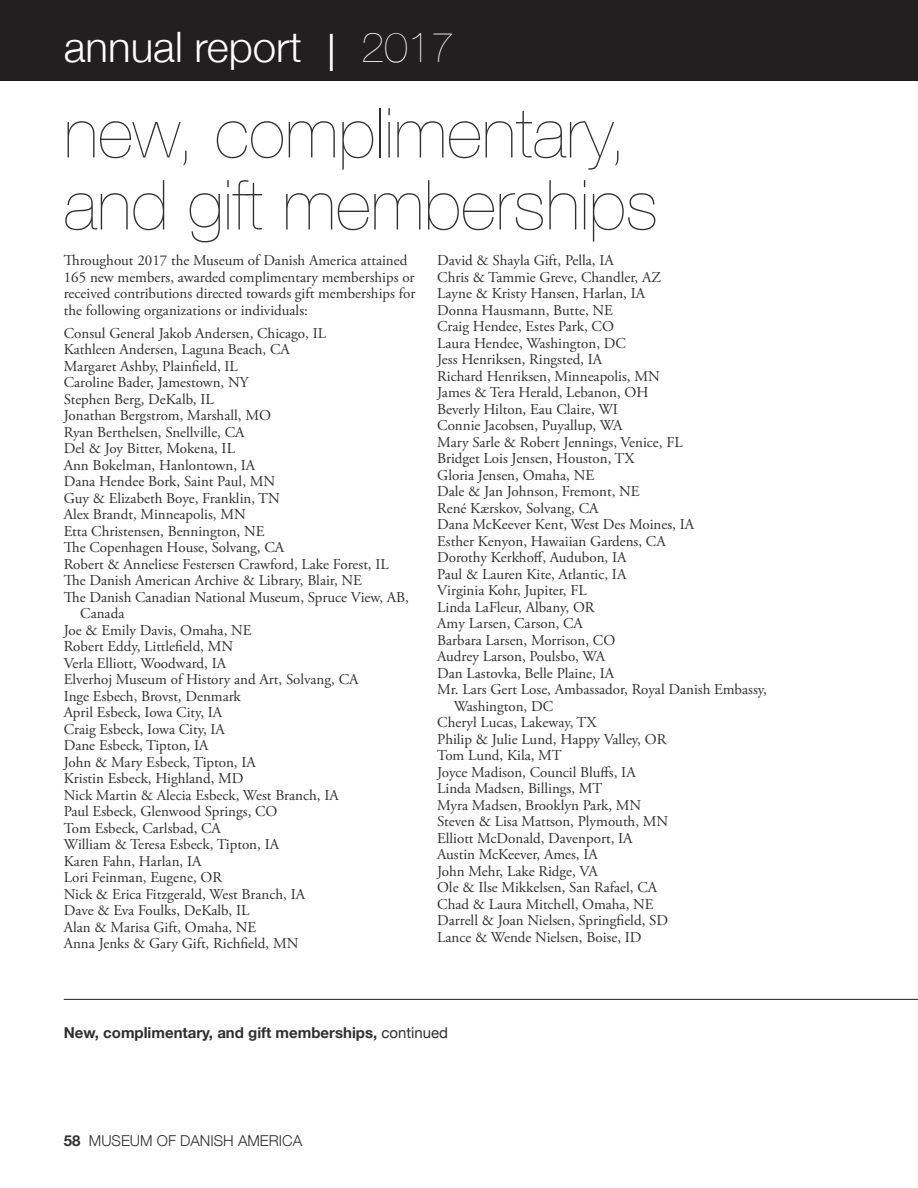
<style>
.page{position:relative;width:918px;height:1188px;background:#fff}
.page>*{position:absolute;margin:0;border:0;box-sizing:border-box;transform-origin:0 0}
.t1{font:200 69px/72px "Helvetica Neue";color:#312f30}
.t2{font:300 42px "Helvetica Neue";color:#fff}
.t3{font:15px/16.5px "Adobe Garamond Pro";color:#312f30}
.t4{font:700 15px "Helvetica Neue";color:#312f30}
.t5{font:300 15px "Helvetica Neue";color:#312f30}
.s1{font-weight:400;font-size:36px}
.s2{font-weight:200}
.s3{font-weight:400}
</style>
<div class="page">
<hr style="left:64px;top:999px;width:854px;height:1px;background:#231f20">
<div style="left:0;top:0;width:918px;height:81px;background:#231f20"></div>
<h2 class="t2" style="left:64px;top:13px;width:392px">ANNUAL REPORT <span class="s1">│</span> <span class="s2">2017</span></h2>
<h1 class="t1" style="left:64px;top:95px;width:596px">new, complimentary, and gift memberships</h1>
<p class="t3" style="left:64px;top:253px;width:353px">Throughout 2017 the Museum of Danish America attained 165 new members, awarded complimentary memberships or received contributions directed towards gift memberships for the following organizations or individuals:</p>
<p class="t3" style="left:64px;top:325px;width:264px">Consul General Jakob Andersen, Chicago, IL</p>
<p class="t3" style="left:64px;top:342px;width:228px">Kathleen Andersen, Laguna Beach, CA</p>
<p class="t3" style="left:64px;top:358px;width:176px">Margaret Ashby, Plainfield, IL</p>
<p class="t3" style="left:64px;top:375px;width:186px">Caroline Bader, Jamestown, NY</p>
<p class="t3" style="left:64px;top:391px;width:152px">Stephen Berg, DeKalb, IL</p>
<p class="t3" style="left:64px;top:408px;width:209px">Jonathan Bergstrom, Marshall, MO</p>
<p class="t3" style="left:64px;top:424px;width:182px">Ryan Berthelsen, Snellville, CA</p>
<p class="t3" style="left:64px;top:441px;width:173px">Del &amp; Joy Bitter, Mokena, IL</p>
<p class="t3" style="left:64px;top:457px;width:193px">Ann Bokelman, Hanlontown, IA</p>
<p class="t3" style="left:64px;top:474px;width:213px">Dana Hendee Bork, Saint Paul, MN</p>
<p class="t3" style="left:64px;top:490px;width:218px">Guy &amp; Elizabeth Boye, Franklin, TN</p>
<p class="t3" style="left:64px;top:507px;width:184px">Alex Brandt, Minneapolis, MN</p>
<p class="t3" style="left:64px;top:523px;width:202px">Etta Christensen, Bennington, NE</p>
<p class="t3" style="left:64px;top:540px;width:222px">The Copenhagen House, Solvang, CA</p>
<p class="t3" style="left:64px;top:556px;width:327px">Robert &amp; Anneliese Festersen Crawford, Lake Forest, IL</p>
<p class="t3" style="left:64px;top:573px;width:300px">The Danish American Archive &amp; Library, Blair, NE</p>
<p class="t3" style="left:64px;top:589px;width:347px">The Danish Canadian National Museum, Spruce View, AB,</p>
<p class="t3" style="left:80px;top:606px;width:46px">Canada</p>
<p class="t3" style="left:64px;top:622px;width:189px">Joe &amp; Emily Davis, Omaha, NE</p>
<p class="t3" style="left:64px;top:639px;width:171px">Robert Eddy, Littlefield, MN</p>
<p class="t3" style="left:64px;top:655px;width:164px">Verla Elliott, Woodward, IA</p>
<p class="t3" style="left:64px;top:672px;width:296px">Elverhoj Museum of History and Art, Solvang, CA</p>
<p class="t3" style="left:64px;top:688px;width:179px">Inge Esbech, Brovst, Denmark</p>
<p class="t3" style="left:64px;top:705px;width:160px">April Esbeck, Iowa City, IA</p>
<p class="t3" style="left:64px;top:721px;width:163px">Craig Esbeck, Iowa City, IA</p>
<p class="t3" style="left:64px;top:738px;width:146px">Dane Esbeck, Tipton, IA</p>
<p class="t3" style="left:64px;top:754px;width:194px">John &amp; Mary Esbeck, Tipton, IA</p>
<p class="t3" style="left:64px;top:771px;width:181px">Kristin Esbeck, Highland, MD</p>
<p class="t3" style="left:64px;top:787px;width:277px">Nick Martin &amp; Alecia Esbeck, West Branch, IA</p>
<p class="t3" style="left:64px;top:804px;width:215px">Paul Esbeck, Glenwood Springs, CO</p>
<p class="t3" style="left:64px;top:820px;width:159px">Tom Esbeck, Carlsbad, CA</p>
<p class="t3" style="left:64px;top:837px;width:217px">William &amp; Teresa Esbeck, Tipton, IA</p>
<p class="t3" style="left:64px;top:853px;width:139px">Karen Fahn, Harlan, IA</p>
<p class="t3" style="left:64px;top:870px;width:160px">Lori Feinman, Eugene, OR</p>
<p class="t3" style="left:64px;top:886px;width:243px">Nick &amp; Erica Fitzgerald, West Branch, IA</p>
<p class="t3" style="left:64px;top:903px;width:187px">Dave &amp; Eva Foulks, DeKalb, IL</p>
<p class="t3" style="left:64px;top:919px;width:194px">Alan &amp; Marisa Gift, Omaha, NE</p>
<p class="t3" style="left:64px;top:936px;width:236px">Anna Jenks &amp; Gary Gift, Richfield, MN</p>
<p class="t3" style="left:437px;top:253px;width:178px">David &amp; Shayla Gift, Pella, IA</p>
<p class="t3" style="left:437px;top:269px;width:225px">Chris &amp; Tammie Greve, Chandler, AZ</p>
<p class="t3" style="left:437px;top:286px;width:209px">Layne &amp; Kristy Hansen, Harlan, IA</p>
<p class="t3" style="left:437px;top:302px;width:177px">Donna Hausmann, Butte, NE</p>
<p class="t3" style="left:437px;top:319px;width:178px">Craig Hendee, Estes Park, CO</p>
<p class="t3" style="left:437px;top:335px;width:190px">Laura Hendee, Washington, DC</p>
<p class="t3" style="left:437px;top:352px;width:166px">Jess Henriksen, Ringsted, IA</p>
<p class="t3" style="left:437px;top:368px;width:224px">Richard Henriksen, Minneapolis, MN</p>
<p class="t3" style="left:437px;top:385px;width:213px">James &amp; Tera Herald, Lebanon, OH</p>
<p class="t3" style="left:437px;top:401px;width:182px">Beverly Hilton, Eau Claire, WI</p>
<p class="t3" style="left:437px;top:418px;width:187px">Connie Jacobsen, Puyallup, WA</p>
<p class="t3" style="left:437px;top:434px;width:247px">Mary Sarle &amp; Robert Jennings, Venice, FL</p>
<p class="t3" style="left:437px;top:451px;width:199px">Bridget Lois Jensen, Houston, TX</p>
<p class="t3" style="left:437px;top:467px;width:158px">Gloria Jensen, Omaha, NE</p>
<p class="t3" style="left:437px;top:484px;width:204px">Dale &amp; Jan Johnson, Fremont, NE</p>
<p class="t3" style="left:437px;top:500px;width:163px">René Kærskov, Solvang, CA</p>
<p class="t3" style="left:437px;top:517px;width:258px">Dana McKeever Kent, West Des Moines, IA</p>
<p class="t3" style="left:437px;top:533px;width:230px">Esther Kenyon, Hawaiian Gardens, CA</p>
<p class="t3" style="left:437px;top:550px;width:191px">Dorothy Kerkhoff, Audubon, IA</p>
<p class="t3" style="left:437px;top:566px;width:191px">Paul &amp; Lauren Kite, Atlantic, IA</p>
<p class="t3" style="left:437px;top:583px;width:151px">Virginia Kohr, Jupiter, FL</p>
<p class="t3" style="left:437px;top:599px;width:159px">Linda LaFleur, Albany, OR</p>
<p class="t3" style="left:437px;top:616px;width:147px">Amy Larsen, Carson, CA</p>
<p class="t3" style="left:437px;top:632px;width:180px">Barbara Larsen, Morrison, CO</p>
<p class="t3" style="left:437px;top:649px;width:169px">Audrey Larson, Poulsbo, WA</p>
<p class="t3" style="left:437px;top:665px;width:178px">Dan Lastovka, Belle Plaine, IA</p>
<p class="t3" style="left:437px;top:682px;width:331px">Mr. Lars Gert Lose, Ambassador, Royal Danish Embassy,</p>
<p class="t3" style="left:454px;top:698px;width:101px">Washington, DC</p>
<p class="t3" style="left:437px;top:715px;width:161px">Cheryl Lucas, Lakeway, TX</p>
<p class="t3" style="left:437px;top:731px;width:231px">Philip &amp; Julie Lund, Happy Valley, OR</p>
<p class="t3" style="left:437px;top:748px;width:126px">Tom Lund, Kila, MT</p>
<p class="t3" style="left:437px;top:764px;width:200px">Joyce Madison, Council Bluffs, IA</p>
<p class="t3" style="left:437px;top:781px;width:167px">Linda Madsen, Billings, MT</p>
<p class="t3" style="left:437px;top:797px;width:206px">Myra Madsen, Brooklyn Park, MN</p>
<p class="t3" style="left:437px;top:814px;width:233px">Steven &amp; Lisa Mattson, Plymouth, MN</p>
<p class="t3" style="left:437px;top:830px;width:197px">Elliott McDonald, Davenport, IA</p>
<p class="t3" style="left:437px;top:847px;width:162px">Austin McKeever, Ames, IA</p>
<p class="t3" style="left:437px;top:863px;width:162px">John Mehr, Lake Ridge, VA</p>
<p class="t3" style="left:437px;top:880px;width:221px">Ole &amp; Ilse Mikkelsen, San Rafael, CA</p>
<p class="t3" style="left:437px;top:896px;width:218px">Chad &amp; Laura Mitchell, Omaha, NE</p>
<p class="t3" style="left:437px;top:913px;width:232px">Darrell &amp; Joan Nielsen, Springfield, SD</p>
<p class="t3" style="left:437px;top:929px;width:206px">Lance &amp; Wende Nielsen, Boise, ID</p>
<p class="t4" style="left:64px;top:1021px;width:386px">New, complimentary, and gift memberships, <span class="s3">continued</span></p>
<p class="t4" style="left:64px;top:1129px;width:18px">58</p>
<p class="t5" style="left:89px;top:1128px;width:213px">MUSEUM OF DANISH AMERICA</p>
</div>
